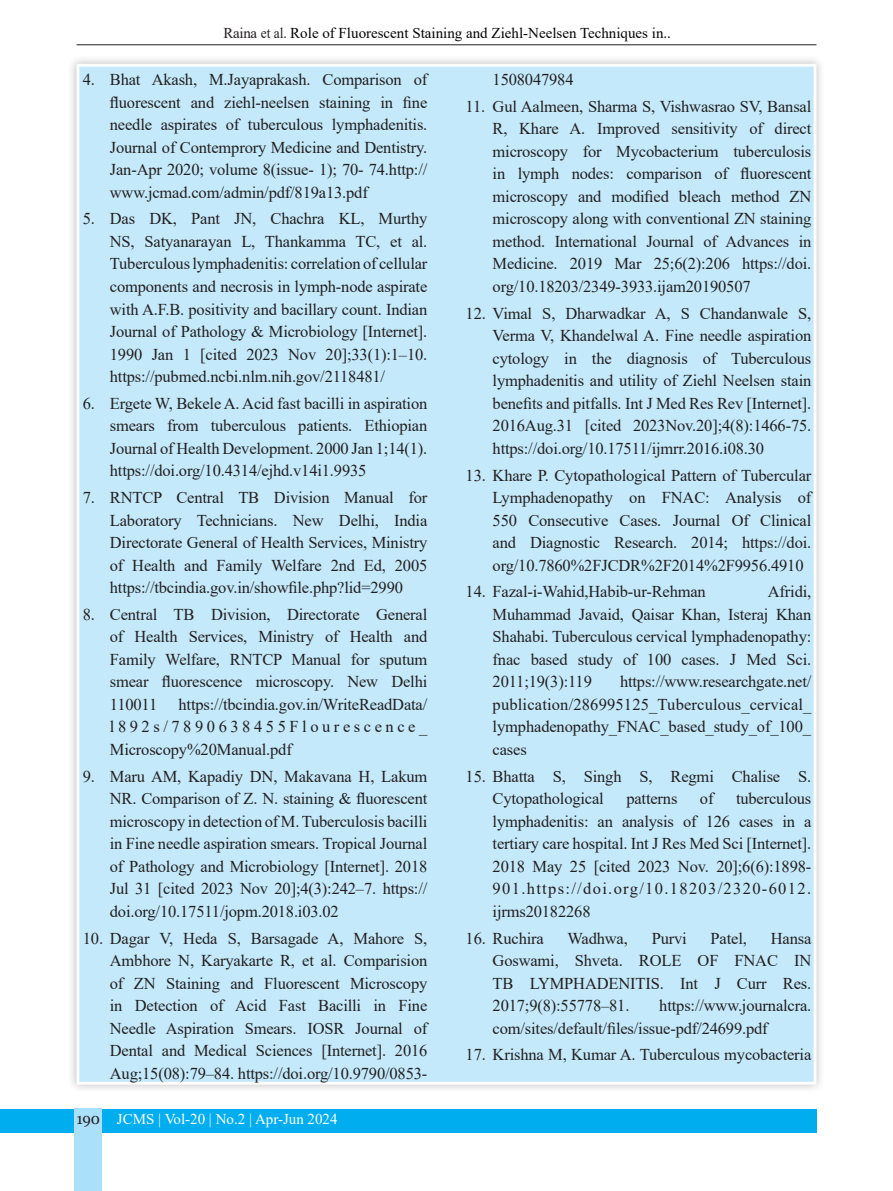
<style>
.page{position:relative;width:893px;height:1191px;background:#fff}
.page>*{position:absolute;margin:0;border:0;box-sizing:border-box;transform-origin:0 0}
.t1{font:16.5px/22.5px "Times New Roman";letter-spacing:-.01em;color:#231f20;text-align:justify}
.t2{font:15px "Times New Roman";color:#040503}
.t3{font:15px "Times New Roman";color:#fff}
.s1{color:#231f20}
.s2{font-family:"Georgia";color:#231f20}
</style>
<div class="page">
<div style="left:0;top:1109px;width:816px;height:23px;background:#00aeef"></div>
<div style="left:74px;top:1108px;width:28px;height:83px;background:#aae0f9"></div>
<hr style="left:77px;top:44px;width:739px;height:1px;background:#231f20">
<div style="left:67px;top:55px;width:759px;height:1039px;background:#231f20;opacity:.3"></div>
<div style="left:77px;top:64px;width:739px;height:1020px;background:#c3e9fa;border:3px solid #fff"></div>
<p class="t2" style="left:223px;top:22px;width:449px"><span class="s1">Raina et al.</span> Role of Fluorescent Staining and Ziehl-Neelsen Techniques in..</p>
<p class="t1" style="left:110px;top:68px;width:319px;text-indent:-27px">4. Bhat Akash, M.Jayaprakash. Comparison of fluorescent and ziehl-neelsen staining in fine needle aspirates of tuberculous lymphadenitis.<br>Journal of Contemprory Medicine and Dentistry.<br>Jan-Apr 2020; volume 8(issue- 1); 70- 74.http:// www.jcmad.com/admin/pdf/819a13.pdf</p>
<p class="t1" style="left:110px;top:207px;width:319px;text-indent:-27px">5. Das DK, Pant JN, Chachra KL, Murthy NS, Satyanarayan L, Thankamma TC, et al.<br>Tuberculous lymphadenitis: correlation of cellular components and necrosis in lymph-node aspirate with A.F.B. positivity and bacillary count. Indian Journal of Pathology &amp; Microbiology [Internet].<br>1990 Jan 1 [cited 2023 Nov 20];33(1):1–10. https://pubmed.ncbi.nlm.nih.gov/2118481/</p>
<p class="t1" style="left:110px;top:391px;width:319px;text-indent:-27px">6. Ergete W, Bekele A. Acid fast bacilli in aspiration smears from tuberculous patients. Ethiopian Journal of Health Development. 2000 Jan 1;14(1). https://doi.org/10.4314/ejhd.v14i1.9935</p>
<p class="t1" style="left:110px;top:486px;width:319px;text-indent:-27px">7. RNTCP Central TB Division Manual for Laboratory Technicians. New Delhi, India Directorate General of Health Services, Ministry of Health and Family Welfare 2nd Ed, 2005 https://tbcindia.gov.in/showfile.php?lid=2990</p>
<p class="t1" style="left:110px;top:602px;width:319px;text-indent:-27px">8. Central TB Division, Directorate General of Health Services, Ministry of Health and Family Welfare, RNTCP Manual for sputum smear fluorescence microscopy. New Delhi 110011</p>
<p class="t1" style="left:493px;top:68px;width:83px">1508047984</p>
<p class="t1" style="left:493px;top:95px;width:320px;text-indent:-27px">11. Gul Aalmeen, Sharma S, Vishwasrao SV, Bansal R, Khare A. Improved sensitivity of direct microscopy for Mycobacterium tuberculosis in lymph nodes: comparison of fluorescent microscopy and modified bleach method ZN microscopy along with conventional ZN staining method. International Journal of Advances in Medicine. 2019 Mar 25;6(2):206 https://doi. org/10.18203/2349-3933.ijam20190507</p>
<p class="t1" style="left:493px;top:301px;width:320px;text-indent:-27px">12. Vimal S, Dharwadkar A, S Chandanwale S, Verma V, Khandelwal A. Fine needle aspiration cytology in the diagnosis of Tuberculous lymphadenitis and utility of Ziehl Neelsen stain benefits and pitfalls. Int J Med Res Rev [Internet].<br>2016Aug.31 [cited 2023Nov.20];4(8):1466-75. https://doi.org/10.17511/ijmrr.2016.i08.30</p>
<p class="t1" style="left:493px;top:463px;width:320px;text-indent:-27px">13. Khare P. Cytopathological Pattern of Tubercular Lymphadenopathy on FNAC: Analysis of 550 Consecutive Cases. Journal Of Clinical and Diagnostic Research. 2014; https://doi. org/10.7860%2FJCDR%2F2014%2F9956.4910</p>
<p class="t1" style="left:466px;top:580px;width:242px">14. Fazal-i-Wahid,Habib-ur-Rehman</p>
<p class="t1" style="left:493px;top:580px;width:320px;text-indent:275px">Afridi, Muhammad Javaid, Qaisar Khan, Isteraj Khan Shahabi. Tuberculous cervical lymphadenopathy: fnac based study of 100 cases. J Med Sci.<br>2011;19(3):119</p>
<p class="t1" style="left:493px;top:670px;width:320px;text-indent:127px">https://www.researchgate.net/ publication/286995125_Tuberculous_cervical_ lymphadenopathy_FNAC_based_study_of_100_ cases</p>
<p class="t1" style="left:493px;top:764px;width:320px;text-indent:-27px">15. Bhatta S, Singh S, Regmi Chalise S.<br>Cytopathological</p>
<p class="t1" style="left:110px;top:692px;width:319px;text-indent:69px">https://tbcindia.gov.in/WriteReadData/ l892s/7890638455Flourescence_ Microscopy%20Manual.pdf</p>
<p class="t1" style="left:110px;top:764px;width:319px;text-indent:-27px">9. Maru AM, Kapadiy DN, Makavana H, Lakum NR. Comparison of Z. N. staining &amp; fluorescent microscopy in detection of M. Tuberculosis bacilli in Fine needle aspiration smears. Tropical Journal of Pathology and Microbiology [Internet]. 2018<br>Jul 31 [cited 2023 Nov 20];4(3):242–7. https:// doi.org/10.17511/jopm.2018.i03.02</p>
<p class="t1" style="left:110px;top:926px;width:319px;text-indent:-27px">10. Dagar V, Heda S, Barsagade A, Mahore S, Ambhore N, Karyakarte R, et al. Comparision of ZN Staining and Fluorescent Microscopy in Detection of Acid Fast Bacilli in Fine Needle Aspiration Smears. IOSR Journal of Dental and Medical Sciences [Internet]. 2016<br>Aug;15(08):79–84. https://doi.org/10.9790/0853-</p>
<p class="t1" style="left:493px;top:787px;width:320px;text-indent:243px">tuberculous lymphadenitis: an analysis of 126 cases in a tertiary care hospital. Int J Res Med Sci [Internet].<br>2018 May 25 [cited 2023 Nov. 20];6(6):1898- 901.https://doi.org/10.18203/2320-6012. ijrms20182268</p>
<p class="t1" style="left:466px;top:926px;width:80px">16. Ruchira</p>
<p class="t1" style="left:567px;top:926px;width:62px">Wadhwa,</p>
<p class="t1" style="left:652px;top:926px;width:37px">Purvi</p>
<p class="t1" style="left:711px;top:926px;width:38px">Patel,</p>
<p class="t1" style="left:626px;top:787px;width:53px">patterns</p>
<p class="t1" style="left:700px;top:787px;width:15px">of</p>
<p class="t1" style="left:493px;top:926px;width:320px;text-indent:278px">Hansa Goswami, Shveta. ROLE OF FNAC IN TB LYMPHADENITIS. Int J Curr Res.<br>2017;9(8):55778–81.</p>
<p class="t1" style="left:493px;top:993px;width:320px;text-indent:167px">https://www.journalcra. com/sites/default/files/issue-pdf/24699.pdf</p>
<p class="t1" style="left:466px;top:1043px;width:347px">17. Krishna M, Kumar A. Tuberculous mycobacteria</p>
<p class="t3" style="left:76px;top:1108px;width:263px"><span class="s2">190</span> JCMS | Vol-20 | No.2 | Apr-Jun 2024</p>
</div>
